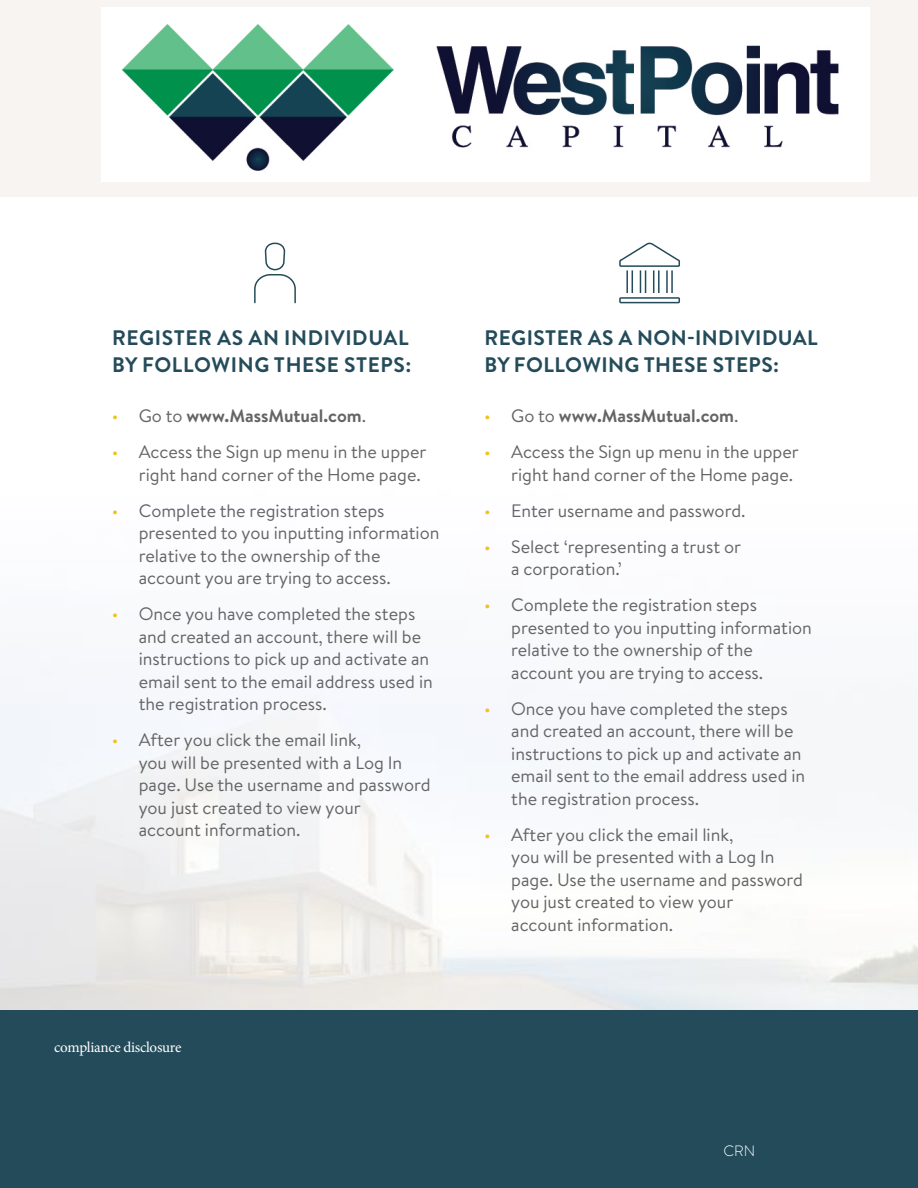
<style>
.page{position:relative;width:918px;height:1188px;background:#fff}
.page>*{position:absolute;margin:0;border:0;box-sizing:border-box;transform-origin:0 0}
.t1{font:700 21px/27px "MM Brandon Text";letter-spacing:.02em;color:#244b5a}
.t2{font:18px/22.5px "MM Brandon Text";color:#636466}
.t3{font:700 18px "MM Brandon Text";color:#636466}
.t4{font:15px "Minion Pro";letter-spacing:-.02em;color:#fff}
.t5{font:300 15px "MM Brandon Text";color:#fff}
.s1{font-weight:400;color:#eec31b}
.s2{font-weight:400}
.s3{color:#eec31b}
</style>
<div class="page">
<div style="left:0;top:1011px;width:918px;height:177px;background:#244b5a"></div>
<div style="left:0;top:0;width:918px;height:197px;background:#f7f4f2"></div>
<svg style="left:254px;top:242px;width:42px;height:62px"></svg>
<svg style="left:620px;top:242px;width:60px;height:18px"></svg>
<div style="left:619px;top:260px;width:61px;height:7px;border:2px solid #244b5a"></div>
<div style="left:619px;top:297px;width:61px;height:6px;border:2px solid #244b5a"></div>
<hr style="left:666px;top:270px;width:2px;height:23px;background:#244b5a">
<hr style="left:671px;top:270px;width:2px;height:23px;background:#244b5a">
<svg style="left:653px;top:270px;width:1px;height:23px"></svg>
<hr style="left:658px;top:270px;width:2px;height:23px;background:#244b5a">
<svg style="left:640px;top:270px;width:6px;height:23px"></svg>
<hr style="left:626px;top:270px;width:2px;height:23px;background:#244b5a">
<svg style="left:632px;top:270px;width:1px;height:23px"></svg>
<img style="left:102px;top:8px;width:768px;height:173px">
<p class="t1" style="left:112px;top:324px;width:301px">REGISTER AS AN INDIVIDUAL<br>BY FOLLOWING THESE STEPS:</p>
<p class="t1" style="left:485px;top:324px;width:335px">REGISTER AS A NON-INDIVIDUAL<br>BY FOLLOWING THESE STEPS:</p>
<p class="t3" style="left:112px;top:404px;width:256px"><span class="s1">•</span> <span class="s2">Go to</span> www.MassMutual.com<span class="s2">.</span></p>
<p class="t2" style="left:139px;top:440px;width:289px;text-indent:-27px"><span class="s3">•</span> Access the Sign up menu in the upper right hand corner of the Home page.</p>
<p class="t2" style="left:139px;top:499px;width:302px;text-indent:-27px"><span class="s3">•</span> Complete the registration steps presented to you inputting information relative to the ownership of the account you are trying to access.</p>
<p class="t2" style="left:139px;top:602px;width:296px;text-indent:-27px"><span class="s3">•</span> Once you have completed the steps and created an account, there will be instructions to pick up and activate an email sent to the email address used in the registration process.</p>
<p class="t2" style="left:139px;top:728px;width:293px;text-indent:-27px"><span class="s3">•</span> After you click the email link,<br>you will be presented with a Log In page. Use the username and password you just created to view your<br>account information.</p>
<p class="t4" style="left:54px;top:1037px;width:129px">compliance disclosure</p>
<p class="t3" style="left:484px;top:404px;width:256px"><span class="s1">•</span> <span class="s2">Go to</span> www.MassMutual.com<span class="s2">.</span></p>
<p class="t2" style="left:511px;top:440px;width:289px;text-indent:-27px"><span class="s3">•</span> Access the Sign up menu in the upper right hand corner of the Home page.</p>
<p class="t2" style="left:484px;top:499px;width:263px"><span class="s3">•</span> Enter username and password.</p>
<p class="t2" style="left:511px;top:535px;width:231px;text-indent:-27px"><span class="s3">•</span> Select ‘representing a trust or a corporation.’</p>
<p class="t2" style="left:511px;top:593px;width:302px;text-indent:-27px"><span class="s3">•</span> Complete the registration steps presented to you inputting information relative to the ownership of the account you are trying to access.</p>
<p class="t2" style="left:511px;top:697px;width:296px;text-indent:-27px"><span class="s3">•</span> Once you have completed the steps and created an account, there will be instructions to pick up and activate an email sent to the email address used in the registration process.</p>
<p class="t2" style="left:511px;top:823px;width:293px;text-indent:-27px"><span class="s3">•</span> After you click the email link,<br>you will be presented with a Log In page. Use the username and password you just created to view your<br>account information.</p>
<p class="t5" style="left:723px;top:1141px;width:33px">CRN</p>
</div>
